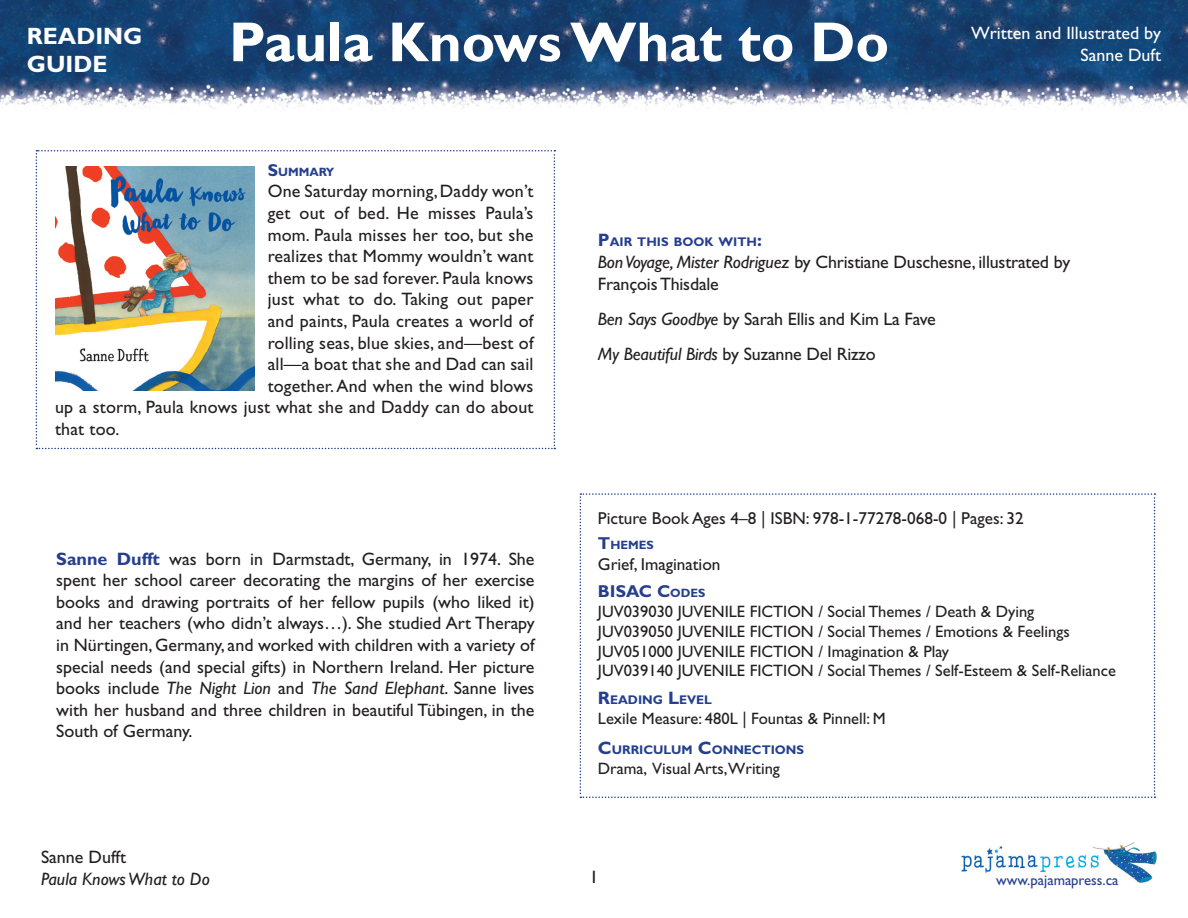
<style>
.page{position:relative;width:1188px;height:918px;background:#fff}
.page>*{position:absolute;margin:0;border:0;box-sizing:border-box;transform-origin:0 0}
.t1{font:700 56.55px "Gill Sans Std";color:#fff}
.t2{font:700 23.7px/28.5px "Gill Sans Std";color:#fff}
.t3{font:18px/21.6px "Gill Sans Std";letter-spacing:.01em;color:#231f20;text-align:justify}
.t4{font:18px/21.6px "Gill Sans Std";letter-spacing:-.01em;color:#231f20}
.t5{font:18px "Gill Sans Std";color:#fff}
.t6{font:italic 18px "Gill Sans Std";color:#231f20}
.t7{font:17.25px "Gill Sans Std";color:#231f20}
.Heading{font:700 17.25px "Gill Sans Std";color:#253f8e}
.t8{font:16.5px "Gill Sans Std";color:#231f20}
.t9{font:14.7px "Gill Sans Std";color:#253f8e}
.Heading-2{font:700 12.6px "Gill Sans Std";color:#253f8e}
.Heading-3{font:700 12.15px "Gill Sans Std";color:#253f8e}
.s1{font-size:17.25px}
.s2{font-weight:700;color:#253f8e}
.s3{font-style:italic}
.s4{font-size:18px}
.s5{font-style:inherit}
.s6{font-size:12.15px}
</style>
<div class="page">
<img style="left:0;top:0;width:1188px;height:110px">
<img style="left:961px;top:842px;width:196px;height:41px">
<svg style="left:580px;top:493px;width:576px;height:305px"></svg>
<svg style="left:36px;top:150px;width:519px;height:299px"></svg>
<h2 class="t2" style="left:27px;top:22px;width:117px">READING<br>GUIDE</h2>
<h1 class="t1" style="left:229px;top:9px;width:662px">Paula Knows What to Do</h1>
<p class="t5" style="left:971px;top:23px;width:191px">Written and Illustrated by</p>
<p class="t5" style="left:1080px;top:44px;width:82px">Sanne Duft</p>
<p class="Heading-3" style="left:268px;top:165px;width:68px"><span class="s1">S</span>UMMARY</p>
<p class="t3" style="left:268px;top:181px;width:267px">One Saturday morning, Daddy won’t</p>
<p class="t3" style="left:268px;top:202px;width:267px">get out of bed. He misses Paula’s</p>
<p class="t3" style="left:268px;top:224px;width:267px">mom. Paula misses her too, but she</p>
<p class="t3" style="left:268px;top:245px;width:267px">realizes that Mommy wouldn’t want</p>
<p class="t3" style="left:268px;top:267px;width:267px">them to be sad forever. Paula knows</p>
<p class="t3" style="left:268px;top:289px;width:267px">just what to do. Taking out paper</p>
<p class="t3" style="left:268px;top:310px;width:267px">and paints, Paula creates a world of</p>
<p class="t3" style="left:268px;top:332px;width:267px">rolling seas, blue skies, and—best of</p>
<p class="t3" style="left:268px;top:353px;width:267px">all—a boat that she and Dad can sail</p>
<p class="t3" style="left:268px;top:375px;width:267px">together. And when the wind blows</p>
<p class="t3" style="left:55px;top:397px;width:480px">up a storm, Paula knows just what she and Daddy can do about</p>
<p class="t3" style="left:55px;top:418px;width:66px">that too.</p>
<p class="t3" style="left:56px;top:548px;width:480px"><span class="s2">Sanne Dufft</span> was born in Darmstadt, Germany, in 1974. She spent her school career decorating the margins of her exercise books and drawing portraits of her fellow pupils (who liked it) and her teachers (who didn’t always…). She studied Art Therapy in Nürtingen, Germany, and worked with children with a variety of special needs (and special gifts) in Northern Ireland. Her picture books include <span class="s3">The Night Lion</span> and <span class="s3">The Sand Elephant</span>. Sanne lives with her husband and three children in beautiful Tübingen, in the South of Germany.</p>
<p class="t3" style="left:41px;top:847px;width:87px">Sanne Dufft</p>
<p class="t6" style="left:41px;top:869px;width:170px">Paula Knows What to Do</p>
<p class="Heading-2" style="left:598px;top:235px;width:165px"><span class="s4">P</span>AIR THIS BOOK WITH<span class="s4">:</span></p>
<p class="t4" style="left:598px;top:251px;width:474px"><span class="s3">Bon Voyage, Mister Rodriguez</span> by Christiane Duschesne, illustrated by<br>François Thisdale</p>
<p class="t4" style="left:598px;top:308px;width:339px"><span class="s3">Ben Says Goodbye</span> by Sarah Ellis and Kim La Fave</p>
<p class="t4" style="left:598px;top:343px;width:279px"><span class="s3">My Beautiful Birds</span> by Suzanne Del Rizzo</p>
<p class="t7" style="left:598px;top:508px;width:427px">Picture Book Ages 4–8 | ISBN: 978-1-77278-068-0 | Pages: 32</p>
<p class="Heading-3" style="left:598px;top:538px;width:56px"><span class="s1">T</span>HEMES</p>
<p class="t7" style="left:598px;top:554px;width:124px">Grief, Imagination</p>
<p class="Heading" style="left:598px;top:581px;width:108px"><span class="s5">B</span>ISAC <span class="s5">C</span><span class="s6">ODES</span></p>
<p class="t8" style="left:598px;top:602px;width:438px">JUV039030 JUVENILE FICTION / Social Themes / Death &amp; Dying</p>
<p class="t8" style="left:598px;top:622px;width:473px">JUV039050 JUVENILE FICTION / Social Themes / Emotions &amp; Feelings</p>
<p class="t8" style="left:598px;top:641px;width:353px">JUV051000 JUVENILE FICTION / Imagination &amp; Play</p>
<p class="t8" style="left:598px;top:661px;width:520px">JUV039140 JUVENILE FICTION / Social Themes / Self-Esteem &amp; Self-Reliance</p>
<p class="Heading-2" style="left:598px;top:692px;width:114px"><span class="s4">R</span>EADING <span class="s4">L</span>EVEL</p>
<p class="t8" style="left:598px;top:709px;width:289px">Lexile Measure: 480L | Fountas &amp; Pinnell: M</p>
<p class="Heading-2" style="left:598px;top:743px;width:207px"><span class="s4">C</span>URRICULUM <span class="s4">C</span>ONNECTIONS</p>
<p class="t8" style="left:598px;top:759px;width:184px">Drama, Visual Arts,Writing</p>
<p class="t3" style="left:590px;top:867px;width:10px">1</p>
<p class="t9" style="left:996px;top:871px;width:124px">www.pajamapress.ca</p>
</div>
